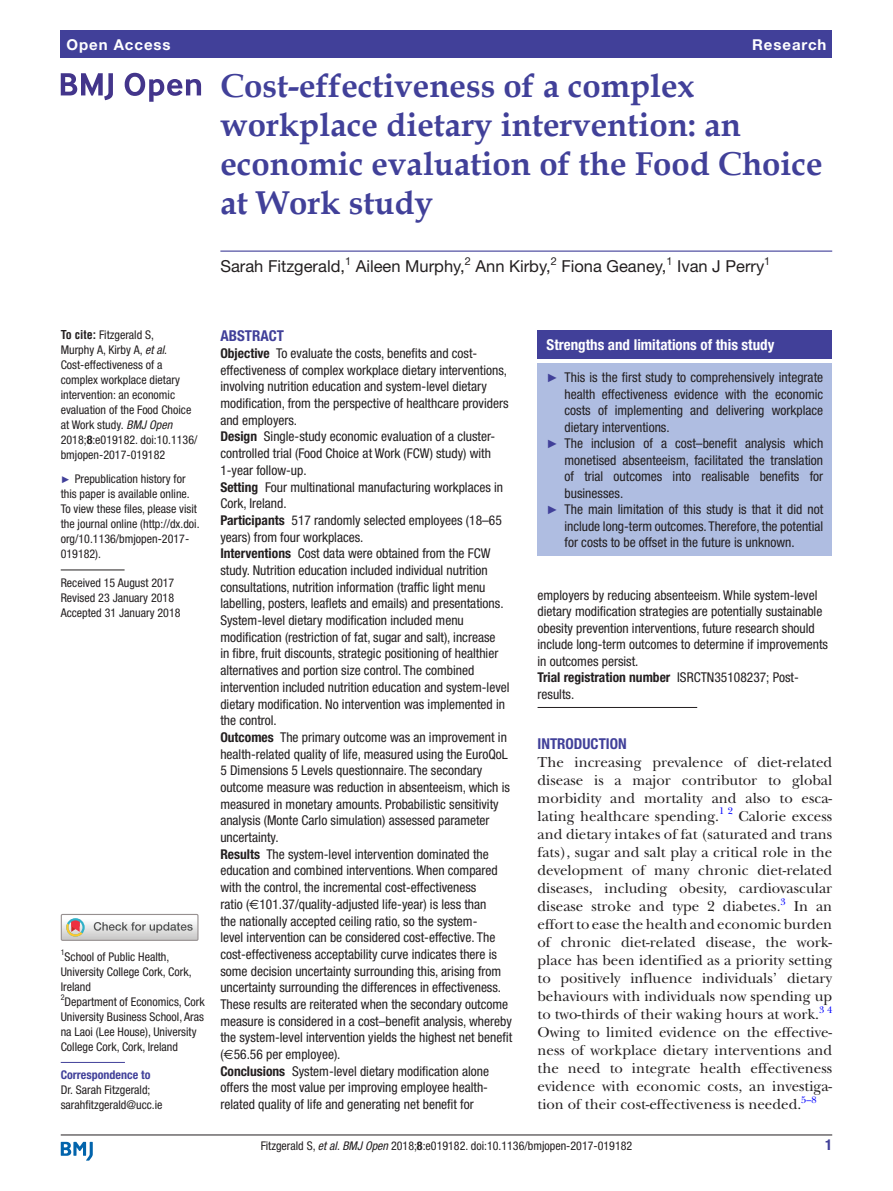
<style>
.page{position:relative;width:893px;height:1191px;background:#fff}
.page>*{position:absolute;margin:0;border:0;box-sizing:border-box;transform-origin:0 0}
.t1{font:700 33px/39px "Book Antiqua";color:#414099}
.t2{font:16.5px "Helvetica Neue LT Std";color:#231f20}
.t3{font:15px/18px "New Baskerville";color:#231f20;text-align:justify}
.t4{font:700 condensed 15px "Helvetica Neue LT Std";color:#fff}
.t5{font:700 condensed 15px "Helvetica Neue LT Std";color:#414099}
.t6{font:700 15px "Helvetica Neue LT Std";letter-spacing:.065em;color:#fff}
.t7{font:condensed 13.5px/16.6px "Helvetica Neue LT Std";color:#231f20}
.t8{font:condensed 12px/15px "Helvetica Neue LT Std";color:#231f20}
.t9{font:700 condensed 12px "Helvetica Neue LT Std";color:#414099}
.t10{font:10.95px "Helvetica Neue LT Std";color:#231f20}
.t11{font:9.9px "New Baskerville";color:#00f}
.t12{font:condensed 7.95px "Helvetica Neue LT Std";color:#231f20}
.s1{font-family:"Helvetica LT Std";font-weight:700}
.s2{font-style:italic}
.s3{font-weight:700}
.s4{font-family:"Arial";font-stretch:normal;font-size:9.75px;color:#414099}
.s5{font-family:"Arial";font-stretch:normal;font-size:12px;color:#414099}
</style>
<div class="page">
<hr style="left:61px;top:1134px;width:771px;height:1px;background:#231f20">
<svg style="left:61px;top:1141px;width:32px;height:19px"></svg>
<div style="left:61px;top:31px;width:771px;height:27px;background:#414099"></div>
<hr style="left:220px;top:250px;width:612px;height:2px;background:#414099">
<hr style="left:61px;top:569px;width:64px;height:1px;background:#231f20">
<hr style="left:61px;top:1062px;width:64px;height:1px;background:#414099">
<svg style="left:61px;top:73px;width:52px;height:27px"></svg>
<svg style="left:125px;top:73px;width:76px;height:29px"></svg>
<div style="left:61px;top:914px;width:138px;height:27px;border:1px solid #969090"></div>
<svg style="left:61px;top:914px;width:137px;height:26px"></svg>
<hr style="left:538px;top:707px;width:159px;height:1px;background:#231f20">
<div style="left:538px;top:331px;width:294px;height:28px;background:#414099"></div>
<div style="left:538px;top:363px;width:294px;height:193px;background:#afbde1"></div>
<p class="t6" style="left:66px;top:35px;width:106px">Open Access</p>
<p class="t6" style="left:752px;top:35px;width:76px">Research</p>
<h1 class="t1" style="left:220px;top:66px;width:604px">Cost-effectiveness of a complex workplace dietary intervention: an economic evaluation of the Food Choice at Work study</h1>
<p class="t2" style="left:220px;top:257px;width:126px">Sarah Fitzgerald,</p>
<p class="t10" style="left:345px;top:254px;width:8px">1</p>
<p class="t2" style="left:356px;top:257px;width:111px">Aileen Murphy,</p>
<p class="t10" style="left:465px;top:254px;width:8px">2</p>
<p class="t2" style="left:475px;top:257px;width:77px">Ann Kirby,</p>
<p class="t10" style="left:551px;top:254px;width:8px">2</p>
<p class="t2" style="left:561px;top:257px;width:107px">Fiona Geaney,</p>
<p class="t10" style="left:666px;top:254px;width:8px">1</p>
<p class="t2" style="left:677px;top:257px;width:89px">Ivan J Perry</p>
<p class="t10" style="left:764px;top:254px;width:8px">1</p>
<p class="t8" style="left:61px;top:327px;width:138px"><span class="s1">To cite:</span> Fitzgerald S,<br>Murphy A, Kirby A, <span class="s2">et al</span>.<br>Cost-effectiveness of a complex workplace dietary intervention: an economic evaluation of the Food Choice at Work study. <span class="s2">BMJ Open<br></span>2018;<span class="s3">8</span>:e019182. doi:10.1136/ bmjopen-2017-019182</p>
<p class="t8" style="left:61px;top:471px;width:140px"><span class="s4">►</span> Prepublication history for this paper is available online.<br>To view these files, please visit the journal online (http://dx.doi. org/10.1136/bmjopen-2017-<br>019182).</p>
<p class="t8" style="left:61px;top:575px;width:121px">Received 15 August 2017<br>Revised 23 January 2018<br>Accepted 31 January 2018</p>
<p class="t12" style="left:61px;top:948px;width:5px">1</p>
<p class="t8" style="left:61px;top:949px;width:145px;text-indent:4px">School of Public Health,<br>University College Cork, Cork,<br>Ireland<br><sup>2</sup>Department of Economics, Cork<br>University Business School, Aras na Laoi (Lee House), University<br>College Cork, Cork, Ireland</p>
<p class="t9" style="left:61px;top:1067px;width:91px">Correspondence to</p>
<p class="t8" style="left:61px;top:1082px;width:103px">Dr. Sarah Fitzgerald; sarahfitzgerald@ucc.ie</p>
<p class="t5" style="left:220px;top:327px;width:65px">Abstract</p>
<p class="t7" style="left:220px;top:345px;width:293px"><span class="s3">Objective</span> To evaluate the costs, benefits and cost&shy;effectiveness of complex workplace dietary interventions, involving nutrition education and system-level dietary modification, from the perspective of healthcare providers and employers.<br><span class="s3">Design</span> Single-study economic evaluation of a cluster&shy;controlled trial (Food Choice at Work (FCW) study) with 1-year follow-up.<br><span class="s3">Setting</span> Four multinational manufacturing workplaces in Cork, Ireland.<br><span class="s3">Participants</span> 517 randomly selected employees (18–65 years) from four workplaces.<br><span class="s3">Interventions</span> Cost data were obtained from the FCW study. Nutrition education included individual nutrition consultations, nutrition information (traffic light menu labelling, posters, leaflets and emails) and presentations.<br>System-level dietary modification included menu modification (restriction of fat, sugar and salt), increase<br>in fibre, fruit discounts, strategic positioning of healthier alternatives and portion size control. The combined intervention included nutrition education and system-level dietary modification. No intervention was implemented in the control.<br><span class="s3">Outcomes</span> The primary outcome was an improvement in health-related quality of life, measured using the EuroQoL 5 Dimensions 5 Levels questionnaire. The secondary outcome measure was reduction in absenteeism, which is measured in monetary amounts. Probabilistic sensitivity analysis (Monte Carlo simulation) assessed parameter uncertainty.<br><span class="s3">Results</span> The system-level intervention dominated the education and combined interventions. When compared with the control, the incremental cost-effectiveness<br>ratio ( 101.37/quality-adjusted life-year) is less than<br>the nationally accepted ceiling ratio, so the system-<br>level intervention can be considered cost-effective. The cost-effectiveness acceptability curve indicates there is some decision uncertainty surrounding this, arising from uncertainty surrounding the differences in effectiveness.<br>These results are reiterated when the secondary outcome measure is considered in a cost–benefit analysis, whereby the system-level intervention yields the highest net benefit ( 56.56 per employee).<br><span class="s3">Conclusions</span> System-level dietary modification alone offers the most value per improving employee health&shy;related quality of life and generating net benefit for</p>
<p class="t4" style="left:547px;top:336px;width:229px">Strengths and limitations of this study</p>
<p class="t7" style="left:547px;top:369px;width:278px"><span class="s5">►</span> This is the first study to comprehensively integrate</p>
<p class="t7" style="left:565px;top:385px;width:260px">health effectiveness evidence with the economic</p>
<p class="t7" style="left:565px;top:402px;width:260px">costs of implementing and delivering workplace</p>
<p class="t7" style="left:565px;top:418px;width:107px">dietary interventions.</p>
<p class="t7" style="left:547px;top:435px;width:278px"><span class="s5">►</span> The inclusion of a cost–benefit analysis which</p>
<p class="t7" style="left:565px;top:451px;width:260px">monetised absenteeism, facilitated the translation</p>
<p class="t7" style="left:565px;top:468px;width:260px">of trial outcomes into realisable benefits for</p>
<p class="t7" style="left:565px;top:484px;width:60px">businesses.</p>
<p class="t7" style="left:547px;top:501px;width:278px"><span class="s5">►</span> The main limitation of this study is that it did not</p>
<p class="t7" style="left:565px;top:517px;width:260px">include long-term outcomes. Therefore, the potential</p>
<p class="t7" style="left:565px;top:534px;width:232px">for costs to be offset in the future is unknown.</p>
<p class="t7" style="left:538px;top:586px;width:292px">employers by reducing absenteeism. While system-level dietary modification strategies are potentially sustainable obesity prevention interventions, future research should include long-term outcomes to determine if improvements in outcomes persist.<br><span class="s3">Trial registration number</span> ISRCTN35108237; Post&shy;results.</p>
<p class="t5" style="left:538px;top:735px;width:91px">Introduction</p>
<p class="t3" style="left:538px;top:753px;width:296px">The increasing prevalence of diet-related disease is a major contributor to global morbidity and mortality and also to esca&shy;lating healthcare spending.</p>
<p class="t11" style="left:719px;top:805px;width:15px">1 2</p>
<p class="t3" style="left:538px;top:807px;width:296px;text-indent:201px">Calorie excess and dietary intakes of fat (saturated and trans fats), sugar and salt play a critical role in the development of many chronic diet-related diseases, including obesity, cardiovascular disease stroke and type 2 diabetes.</p>
<p class="t11" style="left:781px;top:895px;width:7px">3</p>
<p class="t3" style="left:538px;top:897px;width:296px;text-indent:256px">In an effort to ease the health and economic burden of chronic diet-related disease, the work&shy;place has been identified as a priority setting to positively influence individuals’ dietary behaviours with individuals now spending up to two-thirds of their waking hours at work.<sup>3</sup> <sup>4<br></sup>Owing to limited evidence on the effective&shy;ness of workplace dietary interventions and the need to integrate health effectiveness evidence with economic costs, an investiga&shy;tion of their cost-effectiveness is needed.</p>
<p class="t11" style="left:801px;top:1093px;width:17px">5–8</p>
<p class="t8" style="left:261px;top:1137px;width:373px">Fitzgerald S, <span class="s2">et al</span>. <span class="s2">BMJ Open</span> 2018;<span class="s3">8</span>:e019182. doi:10.1136/bmjopen-2017-019182</p>
<p class="t5" style="left:825px;top:1135px;width:9px">1</p>
</div>
